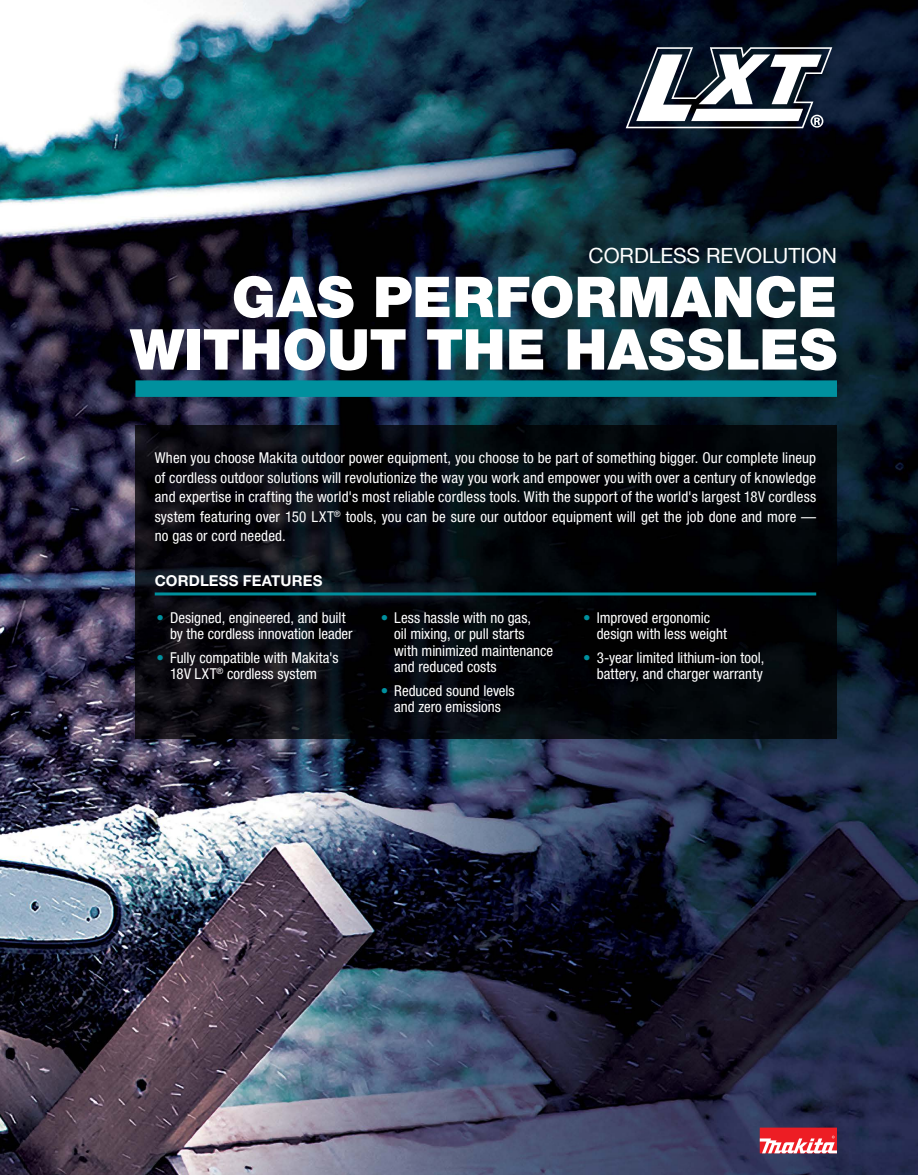
<style>
.page{position:relative;width:918px;height:1175px;background:#fff}
.page>*{position:absolute;margin:0;border:0;box-sizing:border-box;transform-origin:0 0}
.t1{font:900 56.4px/52.5px "Helvetica Neue";color:#fff;text-align:right}
.t2{font:21px "Helvetica Neue";color:#fff}
.t3{font:condensed 15px/16.5px "Helvetica Neue";color:#fff}
.t4{font:700 15px "Helvetica Neue";letter-spacing:.01em;color:#fff}
.s1{color:#00909e}
</style>
<div class="page">
<img style="left:0;top:0;width:918px;height:1174px">
<img style="left:135px;top:425px;width:702px;height:313px">
<hr style="left:155px;top:592px;width:661px;height:3px;background:#00909e">
<div style="left:135px;top:380px;width:702px;height:17px;background:#00909e"></div>
<div style="left:760px;top:1127px;width:77px;height:26px;background:#ed1d24"></div>
<svg style="left:760px;top:1135px;width:77px;height:18px"></svg>
<svg style="left:626px;top:47px;width:206px;height:81px"></svg>
<h2 class="t2" style="left:589px;top:243px;width:250px">CORDLESS REVOLUTION</h2>
<h1 class="t1" style="left:130px;top:270px;width:708px">GAS PERFORMANCE<br>WITHOUT THE HASSLES</h1>
<p class="t3" style="left:155px;top:448px;width:663px;line-height:19.5px;text-align:justify">When you choose Makita outdoor power equipment, you choose to be part of something bigger. Our complete lineup of cordless outdoor solutions will revolutionize the way you work and empower you with over a century of knowledge and expertise in crafting the world's most reliable cordless tools. With the support of the world's largest 18V cordless system featuring over 150 LXT<sup>®</sup> tools, you can be sure our outdoor equipment will get the job done and more — no gas or cord needed.</p>
<p class="t4" style="left:155px;top:571px;width:169px">CORDLESS FEATURES</p>
<p class="t3" style="left:170px;top:609px;width:184px;text-indent:-14px"><span class="s1">•</span> Designed, engineered, and built by the cordless innovation leader</p>
<p class="t3" style="left:157px;top:649px;width:184px;text-align:center"><span class="s1">•</span> Fully compatible with Makita's<br>18V LXT<sup>®</sup> cordless system</p>
<p class="t3" style="left:394px;top:609px;width:160px;text-indent:-13px"><span class="s1">•</span> Less hassle with no gas,<br>oil mixing, or pull starts<br>with minimized maintenance and reduced costs</p>
<p class="t3" style="left:381px;top:682px;width:136px;text-align:center"><span class="s1">•</span> Reduced sound levels and zero emissions</p>
<p class="t3" style="left:597px;top:609px;width:132px;text-indent:-13px"><span class="s1">•</span> Improved ergonomic design with less weight</p>
<p class="t3" style="left:583px;top:649px;width:183px;text-align:right"><span class="s1">•</span> 3-year limited lithium-ion tool, battery, and charger warranty</p>
</div>
